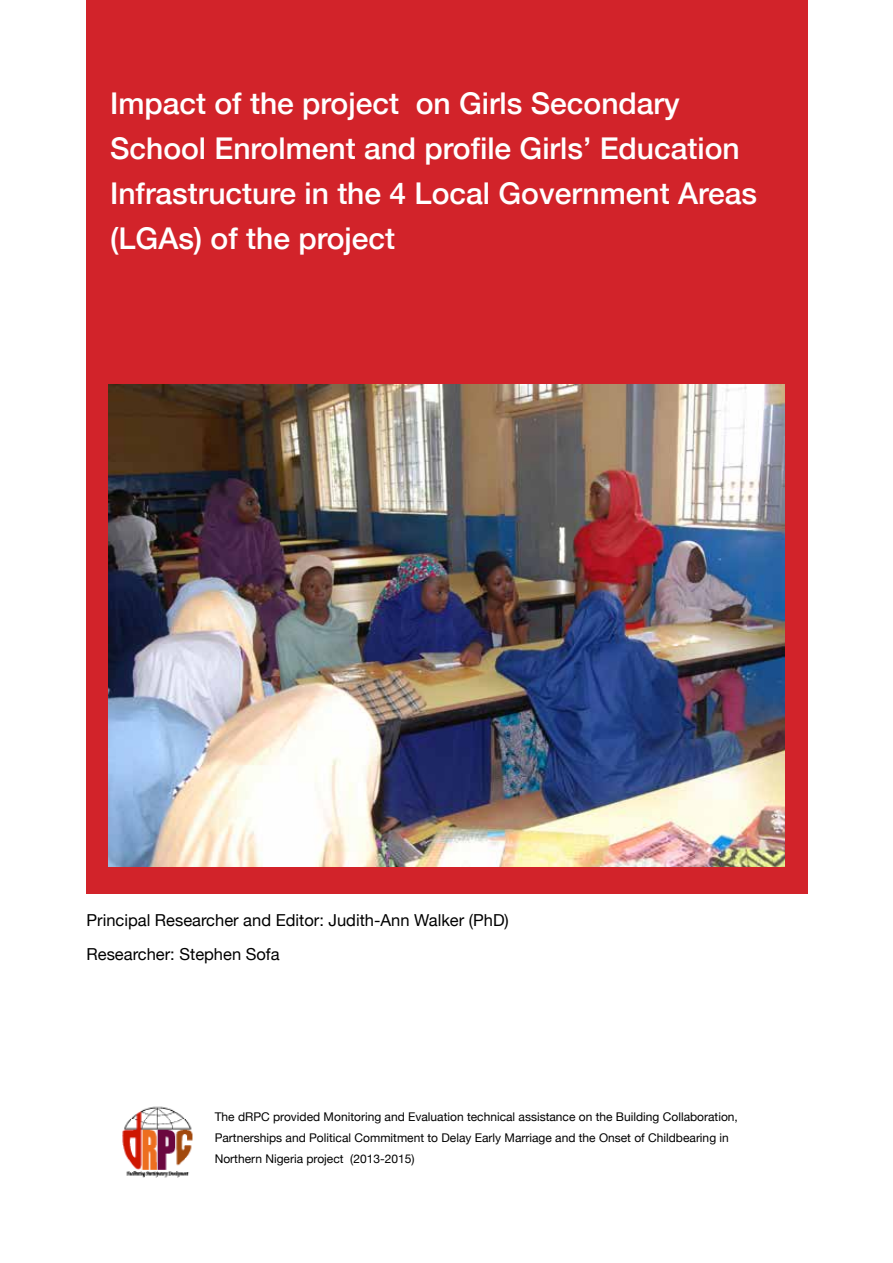
<style>
.page{position:relative;width:893px;height:1263px;background:#fff}
.page>*{position:absolute;margin:0;border:0;box-sizing:border-box;transform-origin:0 0}
.t1{font:500 30px/45px "Helvetica Neue";color:#fff}
.t2{font:16.5px/33.9px "Helvetica Neue";color:#000}
.t3{font:12px/21px "Helvetica Neue";color:#000}
</style>
<div class="page">
<div style="left:87px;top:0;width:721px;height:893px;background:#d2232a"></div>
<img style="left:109px;top:385px;width:675px;height:482px">
<img style="left:122px;top:1106px;width:71px;height:71px">
<h1 class="t1" style="left:110px;top:79px;width:648px">Impact of the project on Girls Secondary School Enrolment and profile Girls’ Education Infrastructure in the 4 Local Government Areas (LGAs) of the project</h1>
<h2 class="t2" style="left:87px;top:904px;width:424px">Principal Researcher and Editor: Judith-Ann Walker (PhD)<br>Researcher: Stephen Sofa</h2>
<p class="t3" style="left:215px;top:1107px;width:525px">The dRPC provided Monitoring and Evaluation technical assistance on the Building Collaboration,<br>Partnerships and Political Commitment to Delay Early Marriage and the Onset of Childbearing in<br>Northern Nigeria project (2013-2015)</p>
</div>
